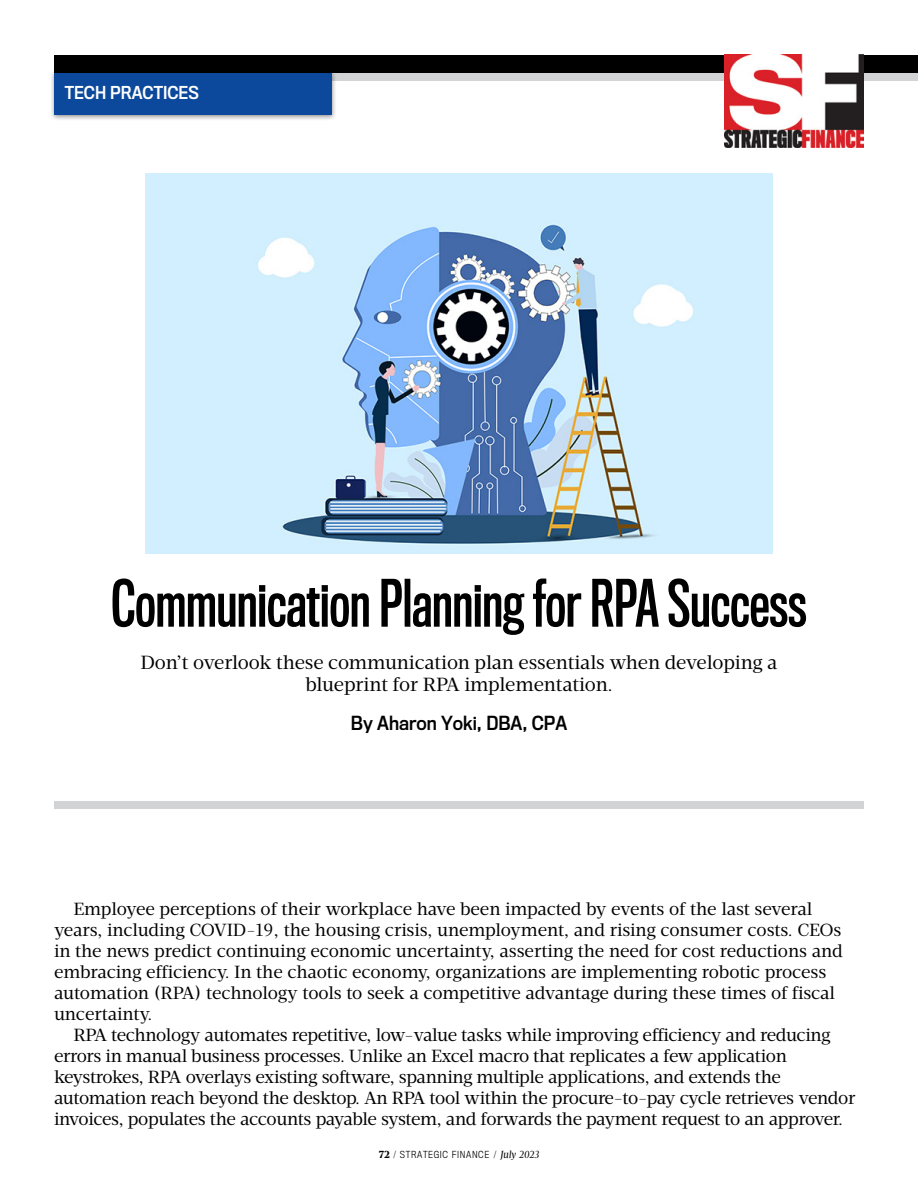
<style>
.page{position:relative;width:918px;height:1188px;background:#fff}
.page>*{position:absolute;margin:0;border:0;box-sizing:border-box;transform-origin:0 0}
.t1{font:60px "Titling Gothic FB Comp Standard";color:#000}
.t2{font:19.5px/22.5px "Velino Text";letter-spacing:-.005em;color:#000;text-align:center}
.t3{font:18px/21px "Velino Text";letter-spacing:-.02em;color:#000}
.t4{font:18px "Titling Gothic FB Narrow Standard";color:#000}
.t5{font:16.5px "Titling Gothic FB Narrow Standard";color:#fff}
.t6{font:300 9px "Titling Gothic FB Narrow";letter-spacing:.075em;color:#000}
.s1{font-family:"Velino Text";font-weight:900;font-size:10.5px}
.s2{font-family:"Velino Text";font-weight:400;font-style:italic;font-size:10.5px}
</style>
<div class="page">
<div style="left:55px;top:802px;width:809px;height:7px;background:#d1d3d4"></div>
<div style="left:193px;top:73px;width:725px;height:7px;background:#d1d3d4"></div>
<div style="left:50px;top:69px;width:287px;height:52px;background:#000;opacity:.45"></div>
<div style="left:54px;top:73px;width:277px;height:42px;background:#0c499c"></div>
<div style="left:54px;top:55px;width:864px;height:18px;background:#000"></div>
<img style="left:725px;top:55px;width:139px;height:92px">
<img style="left:146px;top:173px;width:626px;height:381px">
<p class="t5" style="left:65px;top:83px;width:136px">TECH PRACTICES</p>
<h1 class="t1" style="left:111px;top:569px;width:697px">Communication Planning for RPA Success</h1>
<p class="t2" style="left:140px;top:651px;width:639px">Don’t overlook these communication plan essentials when developing a blueprint for RPA implementation.</p>
<p class="t4" style="left:351px;top:713px;width:218px">By Aharon Yoki, DBA, CPA</p>
<p class="t3" style="left:54px;top:899px;width:790px;text-indent:19px">Employee perceptions of their workplace have been impacted by events of the last several years, including COVID-19, the housing crisis, unemployment, and rising consumer costs. CEOs in the news predict continuing economic uncertainty, asserting the need for cost reductions and embracing efficiency. In the chaotic economy, organizations are implementing robotic process automation (RPA) technology tools to seek a competitive advantage during these times of fiscal uncertainty.</p>
<p class="t3" style="left:54px;top:1025px;width:803px;text-indent:19px">RPA technology automates repetitive, low-value tasks while improving efficiency and reducing errors in manual business processes. Unlike an Excel macro that replicates a few application keystrokes, RPA overlays existing software, spanning multiple applications, and extends the automation reach beyond the desktop. An RPA tool within the procure-to-pay cycle retrieves vendor invoices, populates the accounts payable system, and forwards the payment request to an approver.</p>
<p class="t6" style="left:379px;top:1149px;width:162px"><span class="s1">72 /</span> STRATEGIC FINANCE <span class="s1">/</span> <span class="s2">July 2023</span></p>
</div>
